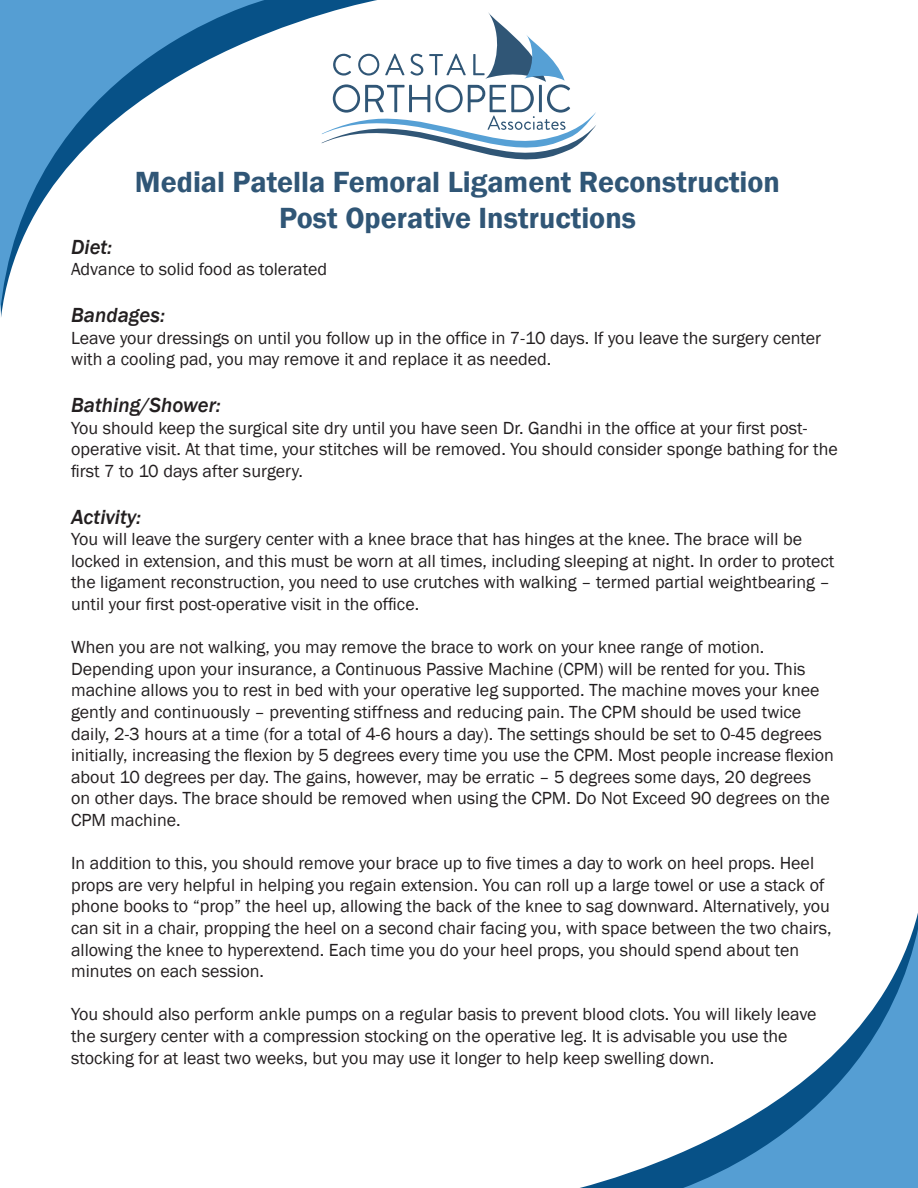
<style>
.page{position:relative;width:918px;height:1188px;background:#fff}
.page>*{position:absolute;margin:0;border:0;box-sizing:border-box;transform-origin:0 0}
.t1{font:600 30px "Franklin Gothic";color:#305676}
.Section_subtitle{font:italic 500 21px "Franklin Gothic";color:#231f20}
.Body_text{font:18px/21.6px "Franklin Gothic";color:#231f20}
</style>
<div class="page">
<svg style="left:265px;top:0;width:112px;height:144px"></svg>
<svg style="left:0;top:0;width:265px;height:317px"></svg>
<svg style="left:580px;top:1161px;width:81px;height:27px"></svg>
<svg style="left:661px;top:913px;width:257px;height:275px"></svg>
<svg style="left:322px;top:12px;width:274px;height:147px"></svg>
<p class="t1" style="left:135px;top:164px;width:647px">Medial Patella Femoral Ligament Reconstruction</p>
<p class="t1" style="left:279px;top:200px;width:358px">Post Operative Instructions</p>
<p class="Section_subtitle" style="left:71px;top:234px;width:43px">Diet:</p>
<p class="Body_text" style="left:71px;top:259px;width:258px">Advance to solid food as tolerated</p>
<p class="Section_subtitle" style="left:71px;top:302px;width:96px">Bandages:</p>
<p class="Body_text" style="left:71px;top:327px;width:752px">Leave your dressings on until you follow up in the office in 7-10 days. If you leave the surgery center with a cooling pad, you may remove it and replace it as needed.</p>
<p class="Section_subtitle" style="left:71px;top:392px;width:151px">Bathing/Shower:</p>
<p class="Body_text" style="left:71px;top:417px;width:768px">You should keep the surgical site dry until you have seen Dr. Gandhi in the office at your first post&shy;operative visit. At that time, your stitches will be removed. You should consider sponge bathing for the first 7 to 10 days after surgery.</p>
<p class="Section_subtitle" style="left:71px;top:504px;width:72px">Activity:</p>
<p class="Body_text" style="left:71px;top:529px;width:765px">You will leave the surgery center with a knee brace that has hinges at the knee. The brace will be locked in extension, and this must be worn at all times, including sleeping at night. In order to protect the ligament reconstruction, you need to use crutches with walking – termed partial weightbearing – until your first post-operative visit in the office.</p>
<p class="Body_text" style="left:71px;top:637px;width:764px">When you are not walking, you may remove the brace to work on your knee range of motion.<br>Depending upon your insurance, a Continuous Passive Machine (CPM) will be rented for you. This machine allows you to rest in bed with your operative leg supported. The machine moves your knee gently and continuously – preventing stiffness and reducing pain. The CPM should be used twice daily, 2-3 hours at a time (for a total of 4-6 hours a day). The settings should be set to 0-45 degrees initially, increasing the flexion by 5 degrees every time you use the CPM. Most people increase flexion about 10 degrees per day. The gains, however, may be erratic – 5 degrees some days, 20 degrees on other days. The brace should be removed when using the CPM. Do Not Exceed 90 degrees on the CPM machine.</p>
<p class="Body_text" style="left:71px;top:853px;width:762px">In addition to this, you should remove your brace up to five times a day to work on heel props. Heel props are very helpful in helping you regain extension. You can roll up a large towel or use a stack of phone books to “prop” the heel up, allowing the back of the knee to sag downward. Alternatively, you can sit in a chair, propping the heel on a second chair facing you, with space between the two chairs, allowing the knee to hyperextend. Each time you do your heel props, you should spend about ten minutes on each session.</p>
<p class="Body_text" style="left:71px;top:1004px;width:747px">You should also perform ankle pumps on a regular basis to prevent blood clots. You will likely leave the surgery center with a compression stocking on the operative leg. It is advisable you use the stocking for at least two weeks, but you may use it longer to help keep swelling down.</p>
</div>
